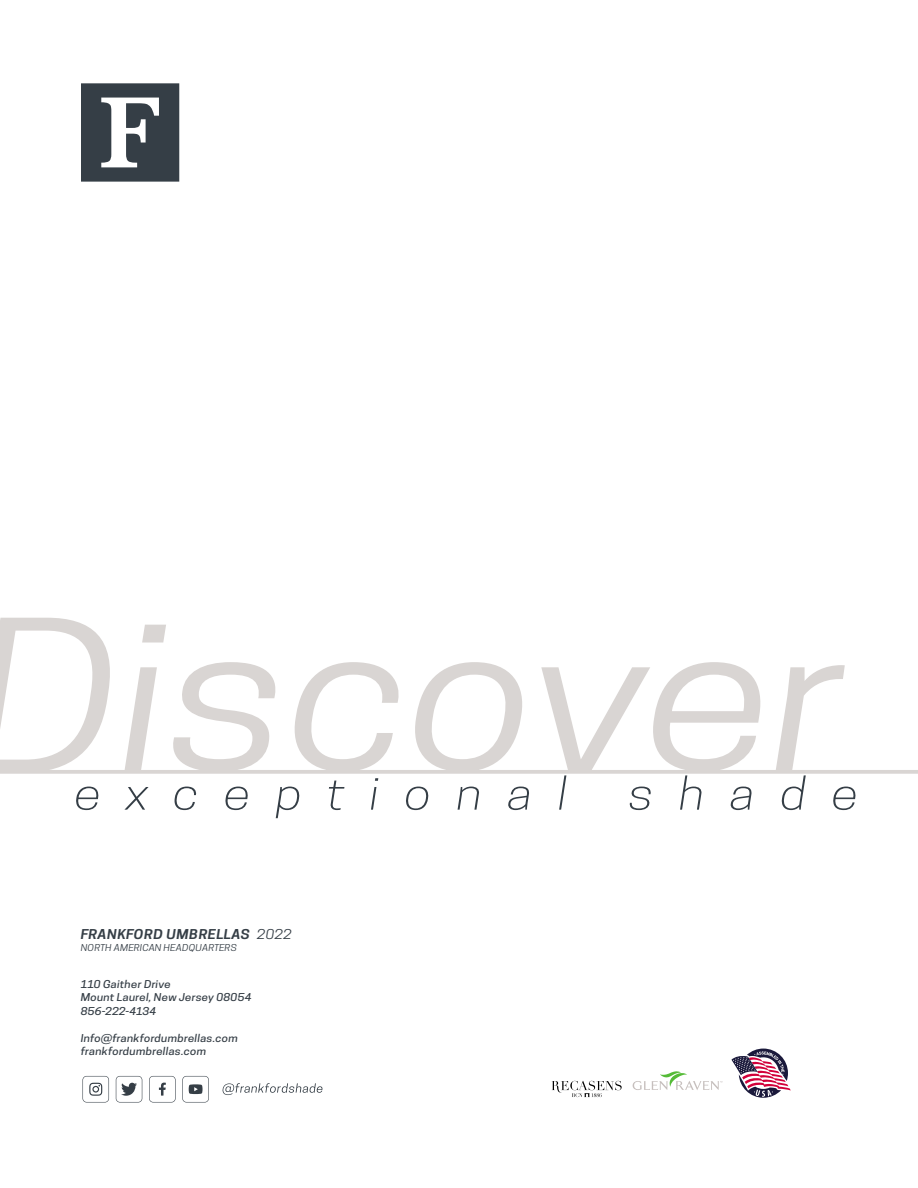
<style>
.page{position:relative;width:918px;height:1188px;background:#fff}
.page>*{position:absolute;margin:0;border:0;box-sizing:border-box;transform-origin:0 0}
.t1{font:italic 600 12.75px "Cooper Hewitt";letter-spacing:.025em;color:#353e46;scale:1.13 1}
.t2{font:italic 500 10.2px "Cooper Hewitt";letter-spacing:.015em;color:#353e46;scale:1.13 1}
.t3{font:italic 500 10.2px "Cooper Hewitt";letter-spacing:-.01em;color:#353e46;scale:1.13 1}
.t4{font:italic 8.85px "Cooper Hewitt";letter-spacing:.01em;color:#353e46;scale:1.13 1}
.s1{font-weight:400}
</style>
<div class="page">
<svg style="left:116px;top:1076px;width:26px;height:26px"></svg>
<svg style="left:149px;top:1076px;width:27px;height:26px"></svg>
<svg style="left:83px;top:1076px;width:26px;height:26px"></svg>
<svg style="left:182px;top:1076px;width:27px;height:26px"></svg>
<svg style="left:222px;top:1083px;width:101px;height:12px"></svg>
<svg style="left:81px;top:83px;width:98px;height:99px"></svg>
<svg style="left:76px;top:787px;width:23px;height:23px"></svg>
<svg style="left:124px;top:787px;width:25px;height:23px"></svg>
<svg style="left:174px;top:787px;width:22px;height:23px"></svg>
<svg style="left:225px;top:787px;width:23px;height:23px"></svg>
<svg style="left:276px;top:787px;width:24px;height:31px"></svg>
<svg style="left:329px;top:781px;width:15px;height:29px"></svg>
<svg style="left:371px;top:778px;width:7px;height:32px"></svg>
<svg style="left:406px;top:787px;width:23px;height:23px"></svg>
<svg style="left:458px;top:787px;width:21px;height:23px"></svg>
<svg style="left:508px;top:787px;width:21px;height:23px"></svg>
<svg style="left:0;top:618px;width:110px;height:152px"></svg>
<svg style="left:124px;top:625px;width:152px;height:145px"></svg>
<svg style="left:294px;top:662px;width:105px;height:108px"></svg>
<svg style="left:415px;top:662px;width:107px;height:108px"></svg>
<svg style="left:541px;top:662px;width:220px;height:148px"></svg>
<svg style="left:776px;top:665px;width:80px;height:145px"></svg>
<hr style="left:0;top:770px;width:918px;height:4px;background:#d9d5d3">
<svg style="left:731px;top:1049px;width:60px;height:49px"></svg>
<svg style="left:632px;top:1071px;width:90px;height:19px"></svg>
<svg style="left:552px;top:1081px;width:70px;height:16px"></svg>
<p class="t1" style="left:81px;top:926px;width:188px">FRANKFORD UMBRELLAS <span class="s1">2022</span></p>
<p class="t4" style="left:81px;top:942px;width:140px">NORTH AMERICAN HEADQUARTERS</p>
<p class="t2" style="left:81px;top:978px;width:81px">110 Gaither Drive</p>
<p class="t2" style="left:81px;top:991px;width:153px">Mount Laurel, New Jersey 08054</p>
<p class="t3" style="left:81px;top:1005px;width:68px">856-222-4134</p>
<p class="t2" style="left:81px;top:1032px;width:141px">Info@frankfordumbrellas.com</p>
<p class="t2" style="left:81px;top:1045px;width:113px">frankfordumbrellas.com</p>
</div>
